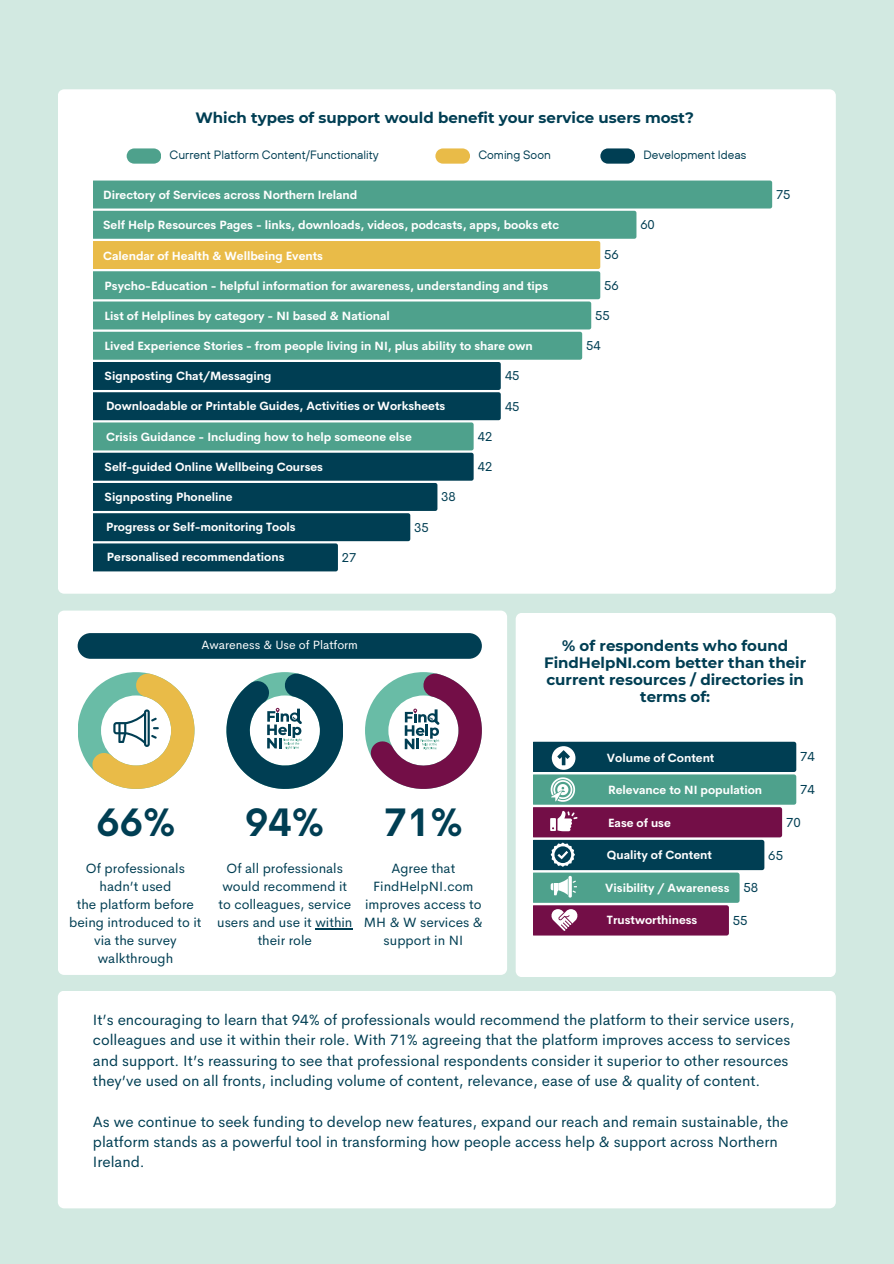
<style>
.page{position:relative;width:894px;height:1264px;background:#fff}
.page>*{position:absolute;margin:0;border:0;box-sizing:border-box;transform-origin:0 0}
.t1{font:700 39px "Cerebri Sans";color:#003e53}
.t2{font:15px/20.2px "Cerebri Sans";color:#003e53}
.t3{font:700 15px/16.8px "Montserrat";color:#003e53;text-align:center}
.t4{font:13.5px/18px "Cerebri Sans";color:#003e53;text-align:center}
.t5{font:13.05px "Cerebri Sans";color:#003e53}
.t6{font:12.9px "Cerebri Sans";color:#003e53}
.t7{font:12px "TT Hoves";color:#003e53}
.t8{font:12px "Cerebri Sans";color:#fff}
.t9{font:700 11.7px "Cerebri Sans";color:#fff}
</style>
<div class="page">
<div style="left:0;top:0;width:893px;height:1263px;background:#d2e9e1"></div>
<div style="left:58px;top:610px;width:449px;height:364px;background:#fff"></div>
<div style="left:78px;top:633px;width:403px;height:25px;background:#003e53;border-radius:13px"></div>
<svg style="left:226px;top:672px;width:117px;height:117px;background:#789ba4"></svg>
<svg style="left:365px;top:672px;width:116px;height:117px;background:#ab98a9"></svg>
<svg style="left:78px;top:672px;width:116px;height:117px;background:#d3d6ad"></svg>
<div style="left:58px;top:89px;width:777px;height:504px;background:#fff"></div>
<svg style="left:94px;top:180px;width:678px;height:391px;background:#8bb1a9"></svg>
<svg style="left:127px;top:148px;width:34px;height:16px"></svg>
<svg style="left:435px;top:148px;width:35px;height:16px"></svg>
<svg style="left:600px;top:148px;width:34px;height:16px"></svg>
<div style="left:515px;top:613px;width:320px;height:363px;background:#fff"></div>
<svg style="left:534px;top:741px;width:262px;height:194px;background:#647381"></svg>
<hr style="left:315px;top:928px;width:37px;height:1px;background:#003e53">
<div style="left:58px;top:991px;width:777px;height:217px;background:#fff"></div>
<h4 class="t3" style="left:195px;top:109px;width:500px">Which types of support would benefit your service users most?</h4>
<p class="t7" style="left:170px;top:147px;width:211px">Current Platform Content/Functionality</p>
<p class="t7" style="left:643px;top:147px;width:104px">Development Ideas</p>
<p class="t7" style="left:478px;top:147px;width:74px">Coming Soon</p>
<h4 class="t9" style="left:103px;top:187px;width:255px">Directory of Services across Northern Ireland</h4>
<h4 class="t9" style="left:103px;top:218px;width:457px">Self Help Resources Pages - links, downloads, videos, podcasts, apps, books etc</h4>
<h4 class="t9" style="left:103px;top:248px;width:221px">Calendar of Health &amp; Wellbeing Events</h4>
<h4 class="t9" style="left:105px;top:278px;width:445px">Psycho-Education - helpful information for awareness, understanding and tips</h4>
<h4 class="t9" style="left:105px;top:308px;width:287px">List of Helplines by category - NI based &amp; National</h4>
<h4 class="t9" style="left:105px;top:338px;width:429px">Lived Experience Stories - from people living in NI, plus ability to share own</h4>
<h4 class="t9" style="left:105px;top:368px;width:168px">Signposting Chat/Messaging</h4>
<p class="t6" style="left:505px;top:367px;width:16px">45</p>
<p class="t6" style="left:505px;top:398px;width:16px">45</p>
<p class="t9" style="left:106px;top:399px;width:340px">Downloadable or Printable Guides, Activities or Worksheets</p>
<p class="t9" style="left:106px;top:429px;width:307px">Crisis Guidance - Including how to help someone else</p>
<p class="t6" style="left:477px;top:428px;width:16px">42</p>
<p class="t6" style="left:477px;top:458px;width:16px">42</p>
<h4 class="t9" style="left:105px;top:459px;width:220px">Self-guided Online Wellbeing Courses</h4>
<h4 class="t9" style="left:105px;top:489px;width:129px">Signposting Phoneline</h4>
<p class="t9" style="left:106px;top:519px;width:191px">Progress or Self-monitoring Tools</p>
<p class="t9" style="left:107px;top:549px;width:179px">Personalised recommendations</p>
<p class="t6" style="left:441px;top:488px;width:16px">38</p>
<p class="t6" style="left:414px;top:518px;width:16px">35</p>
<p class="t6" style="left:342px;top:549px;width:16px">27</p>
<p class="t6" style="left:604px;top:246px;width:16px">56</p>
<p class="t6" style="left:604px;top:277px;width:16px">56</p>
<p class="t6" style="left:595px;top:307px;width:16px">55</p>
<p class="t6" style="left:586px;top:337px;width:16px">54</p>
<p class="t6" style="left:640px;top:216px;width:16px">60</p>
<p class="t6" style="left:775px;top:186px;width:16px">75</p>
<h2 class="t8" style="left:201px;top:637px;width:158px">Awareness &amp; Use of Platform</h2>
<p class="t1" style="left:96px;top:797px;width:81px">66%</p>
<h4 class="t1" style="left:245px;top:797px;width:81px">94%</h4>
<h4 class="t1" style="left:384px;top:797px;width:81px">71%</h4>
<p class="t4" style="left:69px;top:859px;width:134px">Of professionals hadn’t used<br>the platform before being introduced to it via the survey walkthrough</p>
<p class="t4" style="left:217px;top:859px;width:137px">Of all professionals would recommend it to colleagues, service users and use it within their role</p>
<h4 class="t4" style="left:364px;top:859px;width:121px">Agree that<br>FindHelpNI.com improves access to<br>MH &amp; W services &amp; support in NI</h4>
<h3 class="t3" style="left:544px;top:637px;width:263px">% of respondents who found<br>FindHelpNI.com better than their current resources / directories in terms of:</h3>
<p class="t9" style="left:606px;top:750px;width:109px">Volume of Content</p>
<h1 class="t9" style="left:608px;top:782px;width:156px">Relevance to NI population</h1>
<h3 class="t9" style="left:608px;top:815px;width:64px">Ease of use</h3>
<p class="t5" style="left:800px;top:748px;width:16px">74</p>
<p class="t5" style="left:800px;top:781px;width:16px">74</p>
<p class="t5" style="left:785px;top:813px;width:16px">70</p>
<h1 class="t9" style="left:606px;top:847px;width:106px">Quality of Content</h1>
<h1 class="t9" style="left:605px;top:879px;width:126px">Visibility / Awareness</h1>
<p class="t5" style="left:743px;top:879px;width:16px">58</p>
<p class="t5" style="left:732px;top:911px;width:16px">55</p>
<h3 class="t9" style="left:606px;top:912px;width:92px">Trustworthiness</h3>
<p class="t5" style="left:768px;top:846px;width:16px">65</p>
<h2 class="t2" style="left:93px;top:1009px;width:702px">It’s encouraging to learn that 94% of professionals would recommend the platform to their service users, colleagues and use it within their role. With 71% agreeing that the platform improves access to services and support. It’s reassuring to see that professional respondents consider it superior to other resources they’ve used on all fronts, including volume of content, relevance, ease of use &amp; quality of content.</h2>
<p class="t2" style="left:93px;top:1111px;width:697px">As we continue to seek funding to develop new features, expand our reach and remain sustainable, the platform stands as a powerful tool in transforming how people access help &amp; support across Northern<br>Ireland.</p>
</div>
